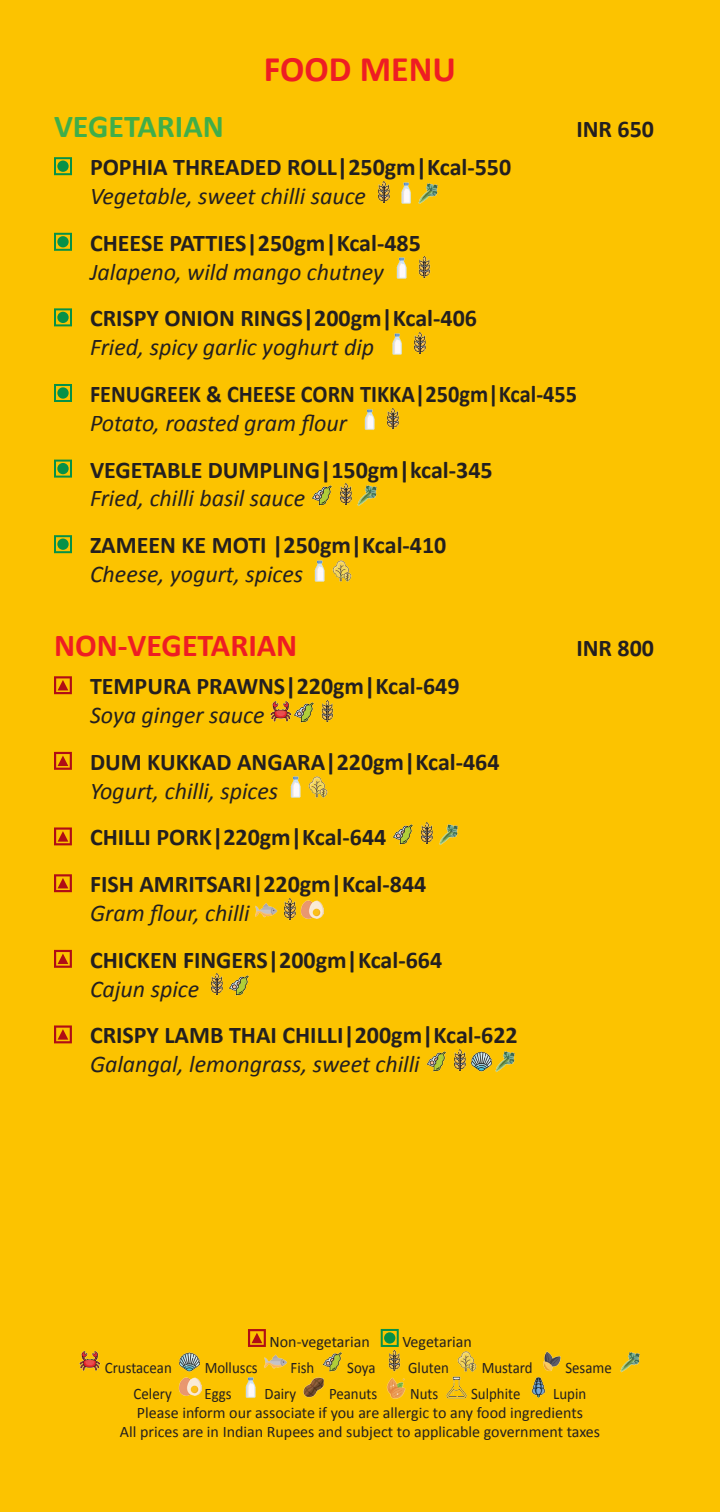
<style>
.page{position:relative;width:720px;height:1512px;background:#fcc300}
.page>*{position:absolute;margin:0;border:0;box-sizing:border-box;transform-origin:0 0}
.t1{font:700 36px "Calibri";color:#ee1d23}
.t2{font:700 32px "Calibri";color:#ee1d23}
.t3{font:700 32px "Calibri";color:#40ae49}
.t4{font:700 24px "Calibri";color:#231f20}
.t5{font:italic 24px "Calibri";color:#231f20}
.t6{font:700 24px "Calibri";color:#231f20;scale:.93 1}
.t7{font:16px "Calibri";color:#231f20}
.t8{font:16px "Calibri";color:#231f20;scale:.93 1}
</style>
<div class="page">
<div style="left:54px;top:157px;width:18px;height:18px;border:2px solid #069148"></div>
<div style="left:57px;top:161px;width:12px;height:11px;background:#069148;border-radius:50%"></div>
<img style="left:378px;top:181px;width:60px;height:23px">
<div style="left:54px;top:233px;width:18px;height:18px;border:2px solid #069148"></div>
<div style="left:57px;top:236px;width:12px;height:11px;background:#069148;border-radius:50%"></div>
<img style="left:396px;top:257px;width:35px;height:22px">
<div style="left:54px;top:308px;width:18px;height:18px;border:2px solid #069148"></div>
<div style="left:57px;top:312px;width:12px;height:11px;background:#069148;border-radius:50%"></div>
<img style="left:392px;top:333px;width:34px;height:22px">
<div style="left:54px;top:384px;width:18px;height:18px;border:2px solid #069148"></div>
<div style="left:57px;top:387px;width:12px;height:12px;background:#069148;border-radius:50%"></div>
<img style="left:364px;top:408px;width:35px;height:22px">
<div style="left:54px;top:460px;width:18px;height:18px;border:2px solid #069148"></div>
<div style="left:57px;top:463px;width:12px;height:11px;background:#069148;border-radius:50%"></div>
<img style="left:311px;top:484px;width:66px;height:22px">
<div style="left:54px;top:535px;width:18px;height:18px;border:2px solid #069148"></div>
<div style="left:57px;top:539px;width:12px;height:11px;background:#069148;border-radius:50%"></div>
<img style="left:314px;top:560px;width:38px;height:22px">
<svg style="left:54px;top:676px;width:18px;height:18px"></svg>
<img style="left:270px;top:700px;width:64px;height:23px">
<svg style="left:54px;top:752px;width:18px;height:18px"></svg>
<img style="left:290px;top:776px;width:38px;height:22px">
<svg style="left:54px;top:827px;width:18px;height:18px"></svg>
<img style="left:392px;top:823px;width:67px;height:22px">
<svg style="left:54px;top:874px;width:18px;height:18px"></svg>
<img style="left:255px;top:898px;width:68px;height:23px">
<svg style="left:54px;top:950px;width:18px;height:18px"></svg>
<img style="left:211px;top:974px;width:39px;height:22px">
<svg style="left:54px;top:1025px;width:18px;height:18px"></svg>
<img style="left:426px;top:1050px;width:89px;height:22px">
<svg style="left:248px;top:1329px;width:18px;height:18px"></svg>
<div style="left:381px;top:1329px;width:18px;height:18px;border:2px solid #069148"></div>
<div style="left:384px;top:1332px;width:11px;height:12px;background:#069148;border-radius:50%"></div>
<img style="left:79px;top:1350px;width:22px;height:21px">
<img style="left:179px;top:1352px;width:21px;height:20px">
<img style="left:265px;top:1354px;width:22px;height:15px">
<img style="left:322px;top:1352px;width:21px;height:20px">
<img style="left:388px;top:1350px;width:13px;height:22px">
<img style="left:457px;top:1351px;width:20px;height:21px">
<img style="left:543px;top:1351px;width:18px;height:21px">
<img style="left:620px;top:1352px;width:20px;height:21px">
<img style="left:179px;top:1377px;width:22px;height:19px">
<img style="left:245px;top:1377px;width:11px;height:21px">
<img style="left:303px;top:1377px;width:21px;height:21px">
<img style="left:386px;top:1377px;width:20px;height:22px">
<img style="left:446px;top:1376px;width:22px;height:23px">
<img style="left:531px;top:1377px;width:15px;height:21px">
<p class="t1" style="left:264px;top:46px;width:194px">FOOD MENU</p>
<p class="t3" style="left:54px;top:106px;width:171px">VEGETARIAN</p>
<p class="t4" style="left:576px;top:114px;width:79px">INR 650</p>
<p class="t4" style="left:90px;top:152px;width:423px">POPHIA THREADED ROLL|250gm|Kcal-550</p>
<p class="t5" style="left:90px;top:180px;width:278px">Vegetable, sweet chilli sauce</p>
<p class="t4" style="left:90px;top:227px;width:332px">CHEESE PATTIES|250gm|Kcal-485</p>
<p class="t5" style="left:90px;top:255px;width:296px">Jalapeno, wild mango chutney</p>
<p class="t4" style="left:90px;top:303px;width:389px">CRISPY ONION RINGS|200gm|Kcal-406</p>
<p class="t5" style="left:90px;top:331px;width:286px">Fried, spicy garlic yoghurt dip</p>
<p class="t6" style="left:90px;top:379px;width:525px">FENUGREEK &amp; CHEESE CORN TIKKA|250gm|Kcal-455</p>
<p class="t5" style="left:90px;top:406px;width:259px">Potato, roasted gram flour</p>
<p class="t4" style="left:90px;top:454px;width:404px">VEGETABLE DUMPLING|150gm|kcal-345</p>
<p class="t5" style="left:90px;top:482px;width:217px">Fried, chilli basil sauce</p>
<p class="t4" style="left:90px;top:530px;width:358px">ZAMEEN KE MOTI |250gm|Kcal-410</p>
<p class="t5" style="left:90px;top:558px;width:215px">Cheese, yogurt, spices</p>
<p class="t2" style="left:54px;top:625px;width:245px">NON-VEGETARIAN</p>
<p class="t4" style="left:576px;top:633px;width:79px">INR 800</p>
<p class="t4" style="left:90px;top:671px;width:371px">TEMPURA PRAWNS|220gm|Kcal-649</p>
<p class="t5" style="left:90px;top:699px;width:176px">Soya ginger sauce</p>
<p class="t4" style="left:90px;top:746px;width:411px">DUM KUKKAD ANGARA|220gm|Kcal-464</p>
<p class="t5" style="left:90px;top:774px;width:190px">Yogurt, chilli, spices</p>
<p class="t4" style="left:90px;top:822px;width:298px">CHILLI PORK|220gm|Kcal-644</p>
<p class="t4" style="left:90px;top:869px;width:338px">FISH AMRITSARI|220gm|Kcal-844</p>
<p class="t5" style="left:90px;top:897px;width:161px">Gram flour, chilli</p>
<p class="t4" style="left:90px;top:944px;width:354px">CHICKEN FINGERS|200gm|Kcal-664</p>
<p class="t5" style="left:90px;top:972px;width:111px">Cajun spice</p>
<p class="t4" style="left:90px;top:1020px;width:429px">CRISPY LAMB THAI CHILLI|200gm|Kcal-622</p>
<p class="t5" style="left:90px;top:1048px;width:331px">Galangal, lemongrass, sweet chilli</p>
<p class="t7" style="left:270px;top:1332px;width:102px">Non-vegetarian</p>
<p class="t7" style="left:402px;top:1332px;width:71px">Vegetarian</p>
<p class="t8" style="left:105px;top:1357px;width:74px">Crustacean</p>
<p class="t8" style="left:205px;top:1357px;width:59px">Molluscs</p>
<p class="t8" style="left:291px;top:1357px;width:27px">Fish</p>
<p class="t8" style="left:347px;top:1357px;width:32px">Soya</p>
<p class="t8" style="left:408px;top:1357px;width:45px">Gluten</p>
<p class="t8" style="left:482px;top:1357px;width:56px">Mustard</p>
<p class="t8" style="left:565px;top:1357px;width:51px">Sesame</p>
<p class="t8" style="left:134px;top:1383px;width:43px">Celery</p>
<p class="t8" style="left:205px;top:1383px;width:31px">Eggs</p>
<p class="t8" style="left:265px;top:1383px;width:36px">Dairy</p>
<p class="t8" style="left:329px;top:1383px;width:53px">Peanuts</p>
<p class="t8" style="left:410px;top:1383px;width:32px">Nuts</p>
<p class="t8" style="left:471px;top:1383px;width:55px">Sulphite</p>
<p class="t8" style="left:553px;top:1383px;width:37px">Lupin</p>
<p class="t7" style="left:137px;top:1402px;width:448px">Please inform our associate if you are allergic to any food ingredients</p>
<p class="t7" style="left:120px;top:1422px;width:482px">All prices are in Indian Rupees and subject to applicable government taxes</p>
</div>
